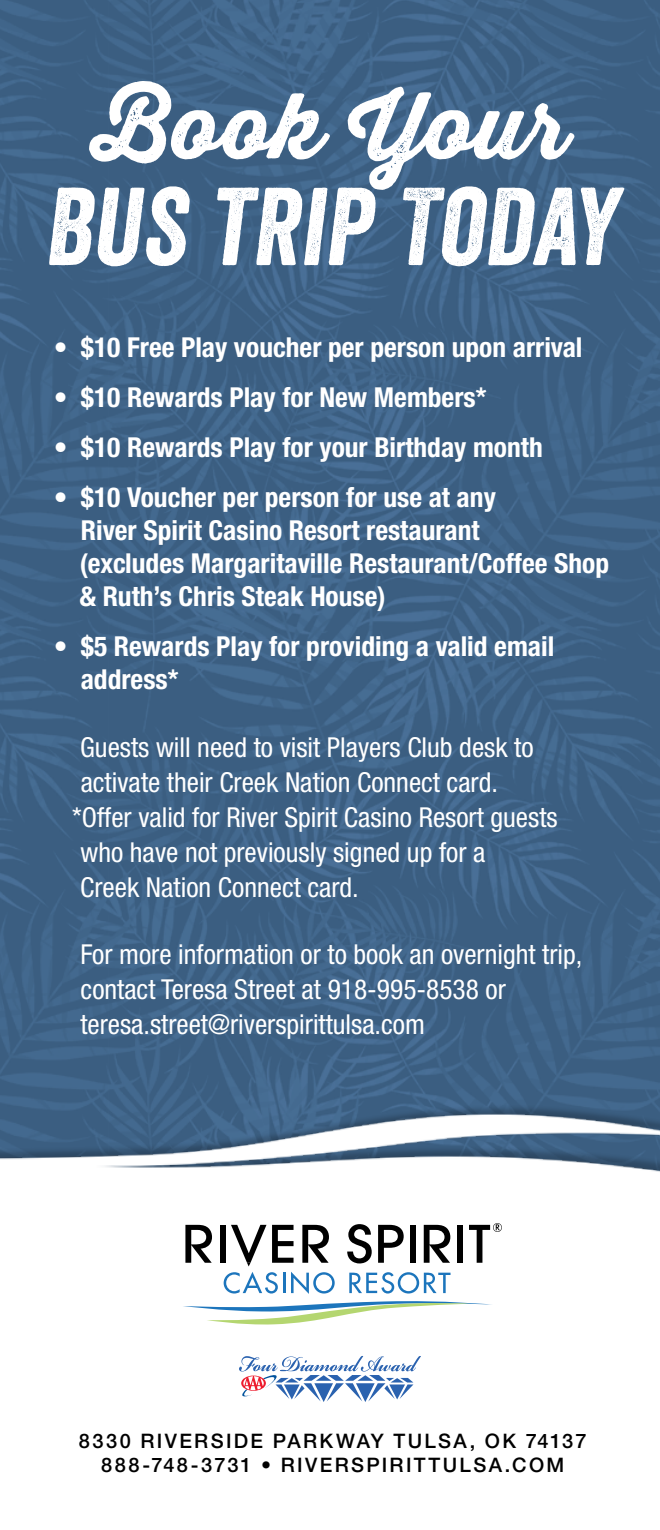
<style>
.page{position:relative;width:660px;height:1530px;background:#fff}
.page>*{position:absolute;margin:0;border:0;box-sizing:border-box;transform-origin:0 0}
.t1{font:italic 107px "Veneer";letter-spacing:.01em;color:#fff}
.t2{font:90.25px "Thirsty Rough Bol";letter-spacing:.01em;color:#fff}
.t3{font:condensed 27.5px/35px "Helvetica Neue LT Std";color:#fff}
.t4{font:700 condensed 27.5px/33px "Helvetica Neue LT Std";color:#fff}
.t5{font:500 20px/24px "Helvetica Neue LT Std";letter-spacing:.115em;color:#000;text-align:center}
</style>
<div class="page">
<img style="left:0;top:0;width:660px;height:1101px">
<img style="left:0;top:1101px;width:660px;height:130px">
<svg style="left:239px;top:1356px;width:182px;height:46px"></svg>
<svg style="left:183px;top:1301px;width:309px;height:24px"></svg>
<svg style="left:224px;top:1272px;width:54px;height:22px"></svg>
<hr style="left:283px;top:1273px;width:2px;height:20px;background:#1c75bc">
<svg style="left:291px;top:1272px;width:44px;height:22px"></svg>
<svg style="left:349px;top:1272px;width:102px;height:22px"></svg>
<div style="left:220px;top:1225px;width:6px;height:38px;background:#000"></div>
<svg style="left:347px;top:1224px;width:25px;height:39px"></svg>
<svg style="left:378px;top:1225px;width:26px;height:38px"></svg>
<div style="left:410px;top:1225px;width:6px;height:38px;background:#000"></div>
<svg style="left:424px;top:1225px;width:26px;height:38px"></svg>
<div style="left:457px;top:1225px;width:6px;height:38px;background:#000"></div>
<svg style="left:469px;top:1223px;width:33px;height:40px"></svg>
<svg style="left:185px;top:1225px;width:27px;height:38px"></svg>
<svg style="left:302px;top:1225px;width:27px;height:38px"></svg>
<svg style="left:231px;top:1225px;width:63px;height:41px"></svg>
<p class="t2" style="left:92px;top:58px;width:477px">Book Your</p>
<p class="t1" style="left:44px;top:161px;width:573px">BUS TRIP TODAY</p>
<p class="t4" style="left:54px;top:331px;width:530px">• $10 Free Play voucher per person upon arrival</p>
<p class="t4" style="left:54px;top:381px;width:434px">• $10 Rewards Play for New Members*</p>
<p class="t4" style="left:54px;top:431px;width:491px">• $10 Rewards Play for your Birthday month</p>
<p class="t4" style="left:80px;top:481px;width:531px;text-indent:-26px">• $10 Voucher per person for use at any<br>River Spirit Casino Resort restaurant<br>(excludes Margaritaville Restaurant/Coffee Shop &amp; Ruth’s Chris Steak House)</p>
<p class="t4" style="left:81px;top:630px;width:475px;text-indent:-27px">• $5 Rewards Play for providing a valid email address*</p>
<p class="t3" style="left:80px;top:729px;width:455px">Guests will need to visit Players Club desk to activate their Creek Nation Connect card.</p>
<p class="t3" style="left:72px;top:799px;width:487px">*Offer valid for River Spirit Casino Resort guests who have not previously signed up for a<br>Creek Nation Connect card.</p>
<p class="t3" style="left:81px;top:937px;width:503px">For more information or to book an overnight trip, contact Teresa Street at 918-995-8538 or</p>
<p class="t3" style="left:80px;top:1007px;width:346px">teresa.street@riverspirittulsa.com</p>
<p class="t5" style="left:79px;top:1428px;width:509px">8330 RIVERSIDE PARKWAY TULSA, OK 74137<br>888-748-3731 • RIVERSPIRITTULSA.COM</p>
</div>
